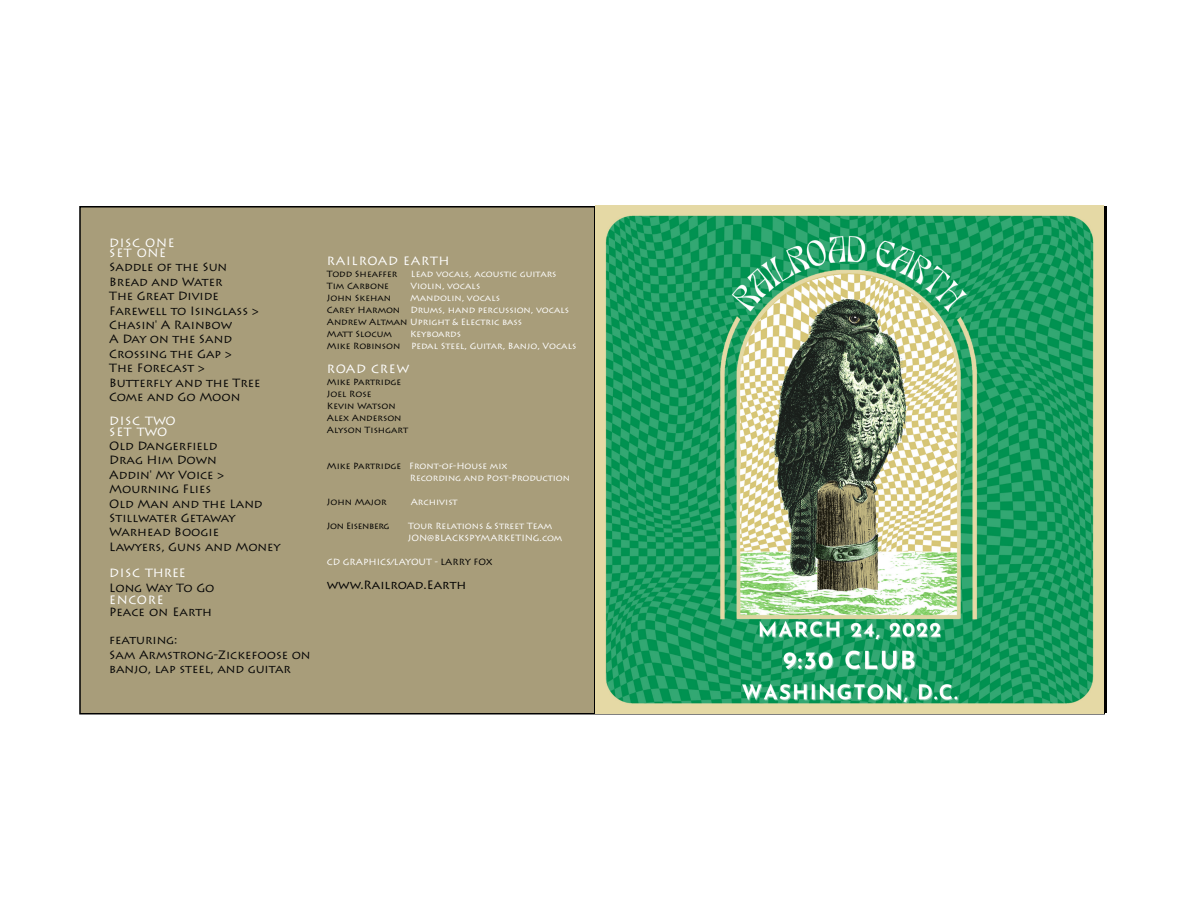
<style>
.page{position:relative;width:1188px;height:918px;background:#fff}
.page>*{position:absolute;margin:0;border:0;box-sizing:border-box;transform-origin:0 0}
.t1{font:12px/14.4px "Lithos Pro";color:#060606}
.t2{font:12px/10.5px "Lithos Pro";letter-spacing:.06em;color:#fff}
.t3{font:12px "Lithos Pro";color:#000}
.t4{font:12px "Lithos Pro";letter-spacing:-.01em;color:#fff}
.t5{font:9px/12px "Lithos Pro";color:#fff}
.t6{font:9px/12px "Lithos Pro";color:#000}
.t7{font:9px "Lithos Pro";letter-spacing:-.035em;color:#000}
.s1{color:#000}
</style>
<div class="page">
<svg style="left:79px;top:205px;width:1028px;height:510px;background:#80a177"></svg>
<p class="t2" style="left:109px;top:239px;width:67px">DISC ONE<br>SET ONE</p>
<p class="t1" style="left:109px;top:261px;width:153px">Saddle of the Sun<br>Bread and Water<br>The Great Divide<br>Farewell to Isinglass &gt;<br>Chasin' A Rainbow<br>A Day on the Sand<br>Crossing the Gap &gt;<br>The Forecast &gt;<br>Butterfly and the Tree<br>Come and Go Moon</p>
<p class="t2" style="left:109px;top:417px;width:68px">DISC TWO<br>SET TWO</p>
<p class="t1" style="left:109px;top:440px;width:173px">Old Dangerfield<br>Drag Him Down<br>Addin' My Voice &gt;<br>Mourning Flies<br>Old Man and the Land<br>Stillwater Getaway<br>Warhead Boogie<br>Lawyers, Guns and Money</p>
<p class="t4" style="left:109px;top:568px;width:78px">DISC THREE</p>
<p class="t1" style="left:109px;top:582px;width:107px">Long Way To Go</p>
<p class="t2" style="left:109px;top:596px;width:56px">ENCORE</p>
<p class="t1" style="left:109px;top:606px;width:104px">Peace on Earth</p>
<p class="t1" style="left:109px;top:634px;width:203px">featuring:<br>Sam Armstrong-Zickefoose on banjo, lap steel, and guitar</p>
<p class="t2" style="left:327px;top:257px;width:124px">RAILROAD EARTH</p>
<p class="t6" style="left:327px;top:269px;width:72px">Todd Sheaffer</p>
<p class="t5" style="left:411px;top:269px;width:147px">Lead vocals, acoustic guitars</p>
<p class="t6" style="left:327px;top:281px;width:64px">Tim Carbone</p>
<p class="t5" style="left:411px;top:281px;width:71px">Violin, vocals</p>
<p class="t6" style="left:327px;top:293px;width:66px">John Skehan</p>
<p class="t5" style="left:327px;top:293px;width:244px;text-indent:83px">Mandolin, vocals<br><span class="s1">Carey Harmon</span> Drums, hand percussion, vocals<br><span class="s1">Andrew Altman</span> Upright &amp; Electric bass<br><span class="s1">Matt Slocum</span></p>
<p class="t5" style="left:327px;top:329px;width:251px;text-indent:83px">Keyboards<br><span class="s1">Mike Robinson</span> Pedal Steel, Guitar, Banjo, Vocals</p>
<p class="t2" style="left:327px;top:365px;width:84px">ROAD CREW</p>
<p class="t6" style="left:327px;top:377px;width:83px">Mike Partridge<br>Joel Rose<br>Kevin Watson<br>Alex Anderson<br>Alyson Tishgart</p>
<p class="t5" style="left:410px;top:461px;width:162px;text-indent:-83px"><span class="s1">Mike Partridge</span> Front-of-House mix<br>Recording and Post-Production</p>
<p class="t6" style="left:327px;top:497px;width:61px">John Major</p>
<p class="t5" style="left:411px;top:497px;width:48px">Archivist</p>
<p class="t7" style="left:327px;top:522px;width:64px">Jon Eisenberg</p>
<p class="t5" style="left:408px;top:521px;width:156px">Tour Relations &amp; Street Team<br>JON@BLACKSPYMARKETING.com</p>
<p class="t5" style="left:327px;top:557px;width:167px">CD GRAPHICS/LAYOUT - <span class="s1">LARRY FOX</span></p>
<p class="t3" style="left:327px;top:580px;width:141px">www.Railroad.Earth</p>
</div>
